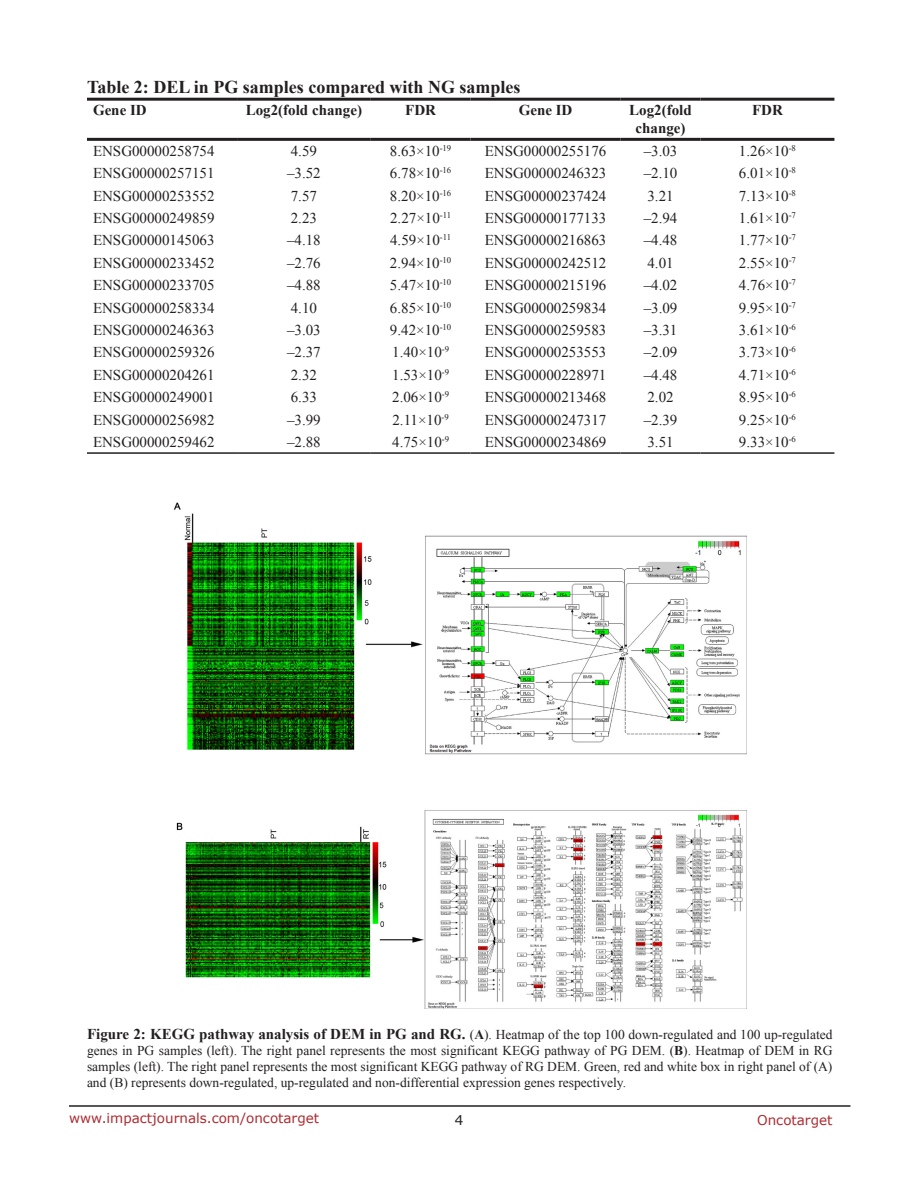
<style>
.page{position:relative;width:918px;height:1188px;background:#fff}
.page>*{position:absolute;margin:0;border:0;box-sizing:border-box;transform-origin:0 0}
.TableHeading{font:700 18px "Times New Roman";color:#231f20}
.TableText{font:15px "Times New Roman";color:#231f20}
.TableText-2{font:700 15px/18px "Times New Roman";color:#231f20;text-align:center}
.FigureText{font:13.5px/16.2px "Times New Roman";color:#231f20;text-align:justify}
.t1{font:13.5px "Verdana";color:#ac2b31}
.t2{font:13.5px "Verdana";color:#231f20}
.s1{font-weight:700;font-size:15px}
.s2{font-weight:700}
</style>
<div class="page">
<hr style="left:69px;top:1105px;width:781px;height:2px;background:#231f20">
<hr style="left:87px;top:98px;width:150px;height:3px;background:#231f20">
<hr style="left:237px;top:98px;width:134px;height:3px;background:#231f20">
<hr style="left:371px;top:98px;width:100px;height:3px;background:#231f20">
<hr style="left:471px;top:98px;width:150px;height:3px;background:#231f20">
<hr style="left:621px;top:98px;width:79px;height:3px;background:#231f20">
<hr style="left:700px;top:98px;width:134px;height:3px;background:#231f20">
<hr style="left:87px;top:138px;width:150px;height:3px;background:#231f20">
<hr style="left:237px;top:138px;width:134px;height:3px;background:#231f20">
<hr style="left:371px;top:138px;width:100px;height:3px;background:#231f20">
<hr style="left:471px;top:138px;width:150px;height:3px;background:#231f20">
<hr style="left:621px;top:138px;width:79px;height:3px;background:#231f20">
<hr style="left:700px;top:138px;width:134px;height:3px;background:#231f20">
<hr style="left:87px;top:452px;width:150px;height:2px;background:#231f20">
<hr style="left:237px;top:452px;width:134px;height:2px;background:#231f20">
<hr style="left:371px;top:452px;width:100px;height:2px;background:#231f20">
<hr style="left:471px;top:452px;width:150px;height:2px;background:#231f20">
<hr style="left:621px;top:452px;width:79px;height:2px;background:#231f20">
<hr style="left:700px;top:452px;width:134px;height:2px;background:#231f20">
<img style="left:173px;top:503px;width:573px;height:506px">
<p class="TableHeading" style="left:87px;top:75px;width:435px">Table 2: DEL in PG samples compared with NG samples</p>
<p class="TableText-2" style="left:93px;top:101px;width:55px">Gene ID</p>
<p class="TableText-2" style="left:246px;top:101px;width:118px">Log2(fold change)</p>
<p class="TableText-2" style="left:405px;top:101px;width:32px">FDR</p>
<p class="TableText-2" style="left:519px;top:101px;width:55px">Gene ID</p>
<p class="TableText-2" style="left:629px;top:101px;width:64px">Log2(fold change)</p>
<p class="TableText-2" style="left:752px;top:101px;width:32px">FDR</p>
<p class="TableText" style="left:93px;top:141px;width:123px">ENSG00000258754</p>
<p class="TableText" style="left:291px;top:141px;width:28px">4.59</p>
<p class="TableText" style="left:390px;top:141px;width:63px">8.63×10<sup>-19</sup></p>
<p class="TableText" style="left:485px;top:141px;width:123px">ENSG00000255176</p>
<p class="TableText" style="left:644px;top:141px;width:35px">–3.03</p>
<p class="TableText" style="left:739px;top:141px;width:58px">1.26×10<sup>-8</sup></p>
<p class="TableText" style="left:93px;top:163px;width:123px">ENSG00000257151</p>
<p class="TableText" style="left:287px;top:163px;width:35px">–3.52</p>
<p class="TableText" style="left:390px;top:163px;width:63px">6.78×10<sup>-16</sup></p>
<p class="TableText" style="left:485px;top:163px;width:123px">ENSG00000246323</p>
<p class="TableText" style="left:644px;top:163px;width:35px">–2.10</p>
<p class="TableText" style="left:739px;top:163px;width:58px">6.01×10<sup>-8</sup></p>
<p class="TableText" style="left:93px;top:186px;width:123px">ENSG00000253552</p>
<p class="TableText" style="left:291px;top:186px;width:28px">7.57</p>
<p class="TableText" style="left:390px;top:186px;width:63px">8.20×10<sup>-16</sup></p>
<p class="TableText" style="left:485px;top:186px;width:123px">ENSG00000237424</p>
<p class="TableText" style="left:647px;top:186px;width:28px">3.21</p>
<p class="TableText" style="left:739px;top:186px;width:58px">7.13×10<sup>-8</sup></p>
<p class="TableText" style="left:93px;top:208px;width:123px">ENSG00000249859</p>
<p class="TableText" style="left:291px;top:208px;width:28px">2.23</p>
<p class="TableText" style="left:390px;top:208px;width:63px">2.27×10<sup>-11</sup></p>
<p class="TableText" style="left:485px;top:208px;width:123px">ENSG00000177133</p>
<p class="TableText" style="left:644px;top:208px;width:35px">–2.94</p>
<p class="TableText" style="left:739px;top:208px;width:58px">1.61×10<sup>-7</sup></p>
<p class="TableText" style="left:93px;top:230px;width:123px">ENSG00000145063</p>
<p class="TableText" style="left:287px;top:230px;width:35px">–4.18</p>
<p class="TableText" style="left:390px;top:230px;width:63px">4.59×10<sup>-11</sup></p>
<p class="TableText" style="left:485px;top:230px;width:123px">ENSG00000216863</p>
<p class="TableText" style="left:644px;top:230px;width:35px">–4.48</p>
<p class="TableText" style="left:739px;top:230px;width:58px">1.77×10<sup>-7</sup></p>
<p class="TableText" style="left:93px;top:253px;width:123px">ENSG00000233452</p>
<p class="TableText" style="left:287px;top:253px;width:35px">–2.76</p>
<p class="TableText" style="left:390px;top:253px;width:63px">2.94×10<sup>-10</sup></p>
<p class="TableText" style="left:485px;top:253px;width:123px">ENSG00000242512</p>
<p class="TableText" style="left:647px;top:253px;width:28px">4.01</p>
<p class="TableText" style="left:739px;top:253px;width:58px">2.55×10<sup>-7</sup></p>
<p class="TableText" style="left:93px;top:275px;width:123px">ENSG00000233705</p>
<p class="TableText" style="left:287px;top:275px;width:35px">–4.88</p>
<p class="TableText" style="left:390px;top:275px;width:63px">5.47×10<sup>-10</sup></p>
<p class="TableText" style="left:485px;top:275px;width:123px">ENSG00000215196</p>
<p class="TableText" style="left:644px;top:275px;width:35px">–4.02</p>
<p class="TableText" style="left:739px;top:275px;width:58px">4.76×10<sup>-7</sup></p>
<p class="TableText" style="left:93px;top:298px;width:123px">ENSG00000258334</p>
<p class="TableText" style="left:291px;top:298px;width:28px">4.10</p>
<p class="TableText" style="left:390px;top:298px;width:63px">6.85×10<sup>-10</sup></p>
<p class="TableText" style="left:485px;top:298px;width:123px">ENSG00000259834</p>
<p class="TableText" style="left:644px;top:298px;width:35px">–3.09</p>
<p class="TableText" style="left:739px;top:298px;width:58px">9.95×10<sup>-7</sup></p>
<p class="TableText" style="left:93px;top:320px;width:123px">ENSG00000246363</p>
<p class="TableText" style="left:287px;top:320px;width:35px">–3.03</p>
<p class="TableText" style="left:390px;top:320px;width:63px">9.42×10<sup>-10</sup></p>
<p class="TableText" style="left:485px;top:320px;width:123px">ENSG00000259583</p>
<p class="TableText" style="left:644px;top:320px;width:35px">–3.31</p>
<p class="TableText" style="left:739px;top:320px;width:58px">3.61×10<sup>-6</sup></p>
<p class="TableText" style="left:93px;top:342px;width:123px">ENSG00000259326</p>
<p class="TableText" style="left:287px;top:342px;width:35px">–2.37</p>
<p class="TableText" style="left:392px;top:342px;width:58px">1.40×10<sup>-9</sup></p>
<p class="TableText" style="left:485px;top:342px;width:123px">ENSG00000253553</p>
<p class="TableText" style="left:644px;top:342px;width:35px">–2.09</p>
<p class="TableText" style="left:739px;top:342px;width:58px">3.73×10<sup>-6</sup></p>
<p class="TableText" style="left:93px;top:365px;width:123px">ENSG00000204261</p>
<p class="TableText" style="left:291px;top:365px;width:28px">2.32</p>
<p class="TableText" style="left:392px;top:365px;width:58px">1.53×10<sup>-9</sup></p>
<p class="TableText" style="left:485px;top:365px;width:123px">ENSG00000228971</p>
<p class="TableText" style="left:644px;top:365px;width:35px">–4.48</p>
<p class="TableText" style="left:739px;top:365px;width:58px">4.71×10<sup>-6</sup></p>
<p class="TableText" style="left:93px;top:387px;width:123px">ENSG00000249001</p>
<p class="TableText" style="left:291px;top:387px;width:28px">6.33</p>
<p class="TableText" style="left:392px;top:387px;width:58px">2.06×10<sup>-9</sup></p>
<p class="TableText" style="left:485px;top:387px;width:123px">ENSG00000213468</p>
<p class="TableText" style="left:647px;top:387px;width:28px">2.02</p>
<p class="TableText" style="left:739px;top:387px;width:58px">8.95×10<sup>-6</sup></p>
<p class="TableText" style="left:93px;top:410px;width:123px">ENSG00000256982</p>
<p class="TableText" style="left:287px;top:410px;width:35px">–3.99</p>
<p class="TableText" style="left:392px;top:410px;width:58px">2.11×10<sup>-9</sup></p>
<p class="TableText" style="left:485px;top:410px;width:123px">ENSG00000247317</p>
<p class="TableText" style="left:644px;top:410px;width:35px">–2.39</p>
<p class="TableText" style="left:739px;top:410px;width:58px">9.25×10<sup>-6</sup></p>
<p class="TableText" style="left:93px;top:432px;width:123px">ENSG00000259462</p>
<p class="TableText" style="left:287px;top:432px;width:35px">–2.88</p>
<p class="TableText" style="left:392px;top:432px;width:58px">4.75×10<sup>-9</sup></p>
<p class="TableText" style="left:485px;top:432px;width:123px">ENSG00000234869</p>
<p class="TableText" style="left:647px;top:432px;width:28px">3.51</p>
<p class="TableText" style="left:739px;top:432px;width:58px">9.33×10<sup>-6</sup></p>
<p class="FigureText" style="left:87px;top:1026px;width:747px"><span class="s1">Figure 2: KEGG pathway analysis of DEM in PG and RG.</span> (<span class="s2">A</span>). Heatmap of the top 100 down-regulated and 100 up-regulated genes in PG samples (left). The right panel represents the most significant KEGG pathway of PG DEM. (<span class="s2">B</span>). Heatmap of DEM in RG samples (left). The right panel represents the most significant KEGG pathway of RG DEM. Green, red and white box in right panel of (A) and (B) represents down-regulated, up-regulated and non-differential expression genes respectively.</p>
<p class="t1" style="left:69px;top:1109px;width:252px">www.impactjournals.com/oncotarget</p>
<p class="t2" style="left:455px;top:1111px;width:10px">4</p>
<p class="t1" style="left:757px;top:1111px;width:77px">Oncotarget</p>
</div>
